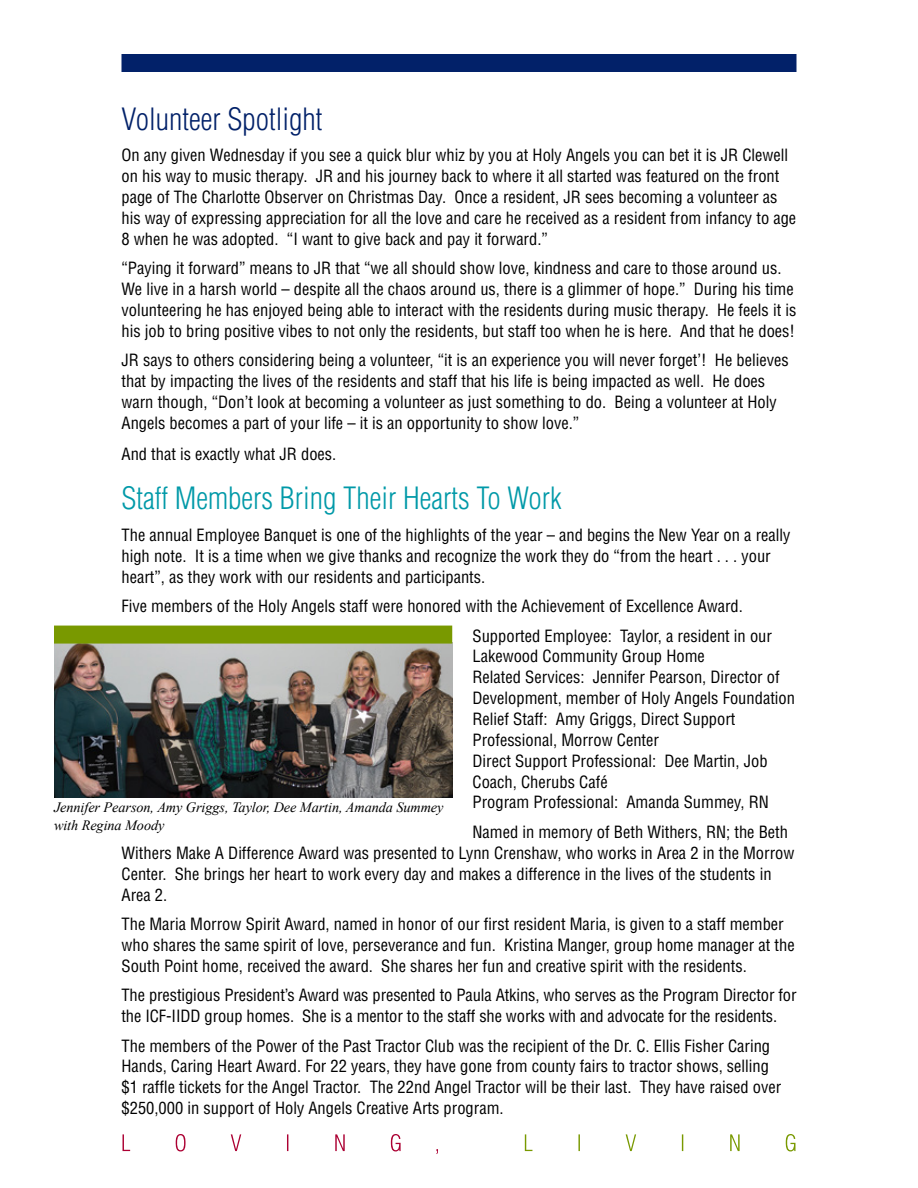
<style>
.page{position:relative;width:918px;height:1188px;background:#fff}
.page>*{position:absolute;margin:0;border:0;box-sizing:border-box;transform-origin:0 0}
.t1{font:300 condensed 30px "Helvetica LT Std";color:#0099a8}
.t2{font:300 condensed 30px "Helvetica LT Std";color:#022169}
.t3{font:condensed 16.5px/20.9px "Helvetica LT Std";color:#000}
.t4{font:italic 14.25px/17.1px "Times New Roman";letter-spacing:-.005em;color:#000}
</style>
<div class="page">
<svg style="left:123px;top:1134px;width:315px;height:20px"></svg>
<svg style="left:525px;top:1134px;width:270px;height:17px"></svg>
<div style="left:122px;top:54px;width:674px;height:18px;background:#022169"></div>
<img style="left:54px;top:644px;width:398px;height:153px">
<div style="left:54px;top:626px;width:398px;height:18px;background:#799900"></div>
<h1 class="t2" style="left:122px;top:100px;width:203px">Volunteer Spotlight</h1>
<p class="t3" style="left:122px;top:145px;width:676px">On any given Wednesday if you see a quick blur whiz by you at Holy Angels you can bet it is JR Clewell on his way to music therapy. JR and his journey back to where it all started was featured on the front page of The Charlotte Observer on Christmas Day. Once a resident, JR sees becoming a volunteer as his way of expressing appreciation for all the love and care he received as a resident from infancy to age 8 when he was adopted. “I want to give back and pay it forward.”</p>
<p class="t3" style="left:122px;top:258px;width:676px">“Paying it forward” means to JR that “we all should show love, kindness and care to those around us.<br>We live in a harsh world – despite all the chaos around us, there is a glimmer of hope.” During his time volunteering he has enjoyed being able to interact with the residents during music therapy. He feels it is his job to bring positive vibes to not only the residents, but staff too when he is here. And that he does!</p>
<p class="t3" style="left:122px;top:350px;width:669px">JR says to others considering being a volunteer, “it is an experience you will never forget’! He believes that by impacting the lives of the residents and staff that his life is being impacted as well. He does warn though, “Don’t look at becoming a volunteer as just something to do. Being a volunteer at Holy Angels becomes a part of your life – it is an opportunity to show love.”</p>
<p class="t3" style="left:122px;top:443px;width:216px">And that is exactly what JR does.</p>
<h1 class="t1" style="left:122px;top:480px;width:442px">Staff Members Bring Their Hearts To Work</h1>
<p class="t3" style="left:122px;top:524px;width:670px">The annual Employee Banquet is one of the highlights of the year – and begins the New Year on a really high note. It is a time when we give thanks and recognize the work they do “from the heart . . . your heart”, as they work with our residents and participants.</p>
<p class="t3" style="left:473px;top:591px;width:301px;line-height:29.5px;text-indent:-351px">Five members of the Holy Angels staff were honored with the Achievement of Excellence Award.<br>Supported Employee: Taylor, a resident in our</p>
<p class="t3" style="left:473px;top:646px;width:324px">Lakewood Community Group Home<br>Related Services: Jennifer Pearson, Director of Development, member of Holy Angels Foundation Relief Staff: Amy Griggs, Direct Support Professional, Morrow Center<br>Direct Support Professional: Dee Martin, Job Coach, Cherubs Café<br>Program Professional: Amanda Summey, RN</p>
<p class="t3" style="left:122px;top:821px;width:674px;text-indent:351px">Named in memory of Beth Withers, RN; the Beth Withers Make A Difference Award was presented to Lynn Crenshaw, who works in Area 2 in the Morrow Center. She brings her heart to work every day and makes a difference in the lives of the students in Area 2.</p>
<p class="t3" style="left:122px;top:913px;width:675px">The Maria Morrow Spirit Award, named in honor of our first resident Maria, is given to a staff member who shares the same spirit of love, perseverance and fun. Kristina Manger, group home manager at the<br>South Point home, received the award. She shares her fun and creative spirit with the residents.</p>
<p class="t3" style="left:122px;top:985px;width:677px">The prestigious President’s Award was presented to Paula Atkins, who serves as the Program Director for the ICF-IIDD group homes. She is a mentor to the staff she works with and advocate for the residents.</p>
<p class="t3" style="left:122px;top:1035px;width:661px">The members of the Power of the Past Tractor Club was the recipient of the Dr. C. Ellis Fisher Caring Hands, Caring Heart Award. For 22 years, they have gone from county fairs to tractor shows, selling $1 raffle tickets for the Angel Tractor. The 22nd Angel Tractor will be their last. They have raised over $250,000 in support of Holy Angels Creative Arts program.</p>
<p class="t4" style="left:54px;top:799px;width:391px">Jennifer Pearson, Amy Griggs, Taylor, Dee Martin, Amanda Summey with Regina Moody</p>
</div>
